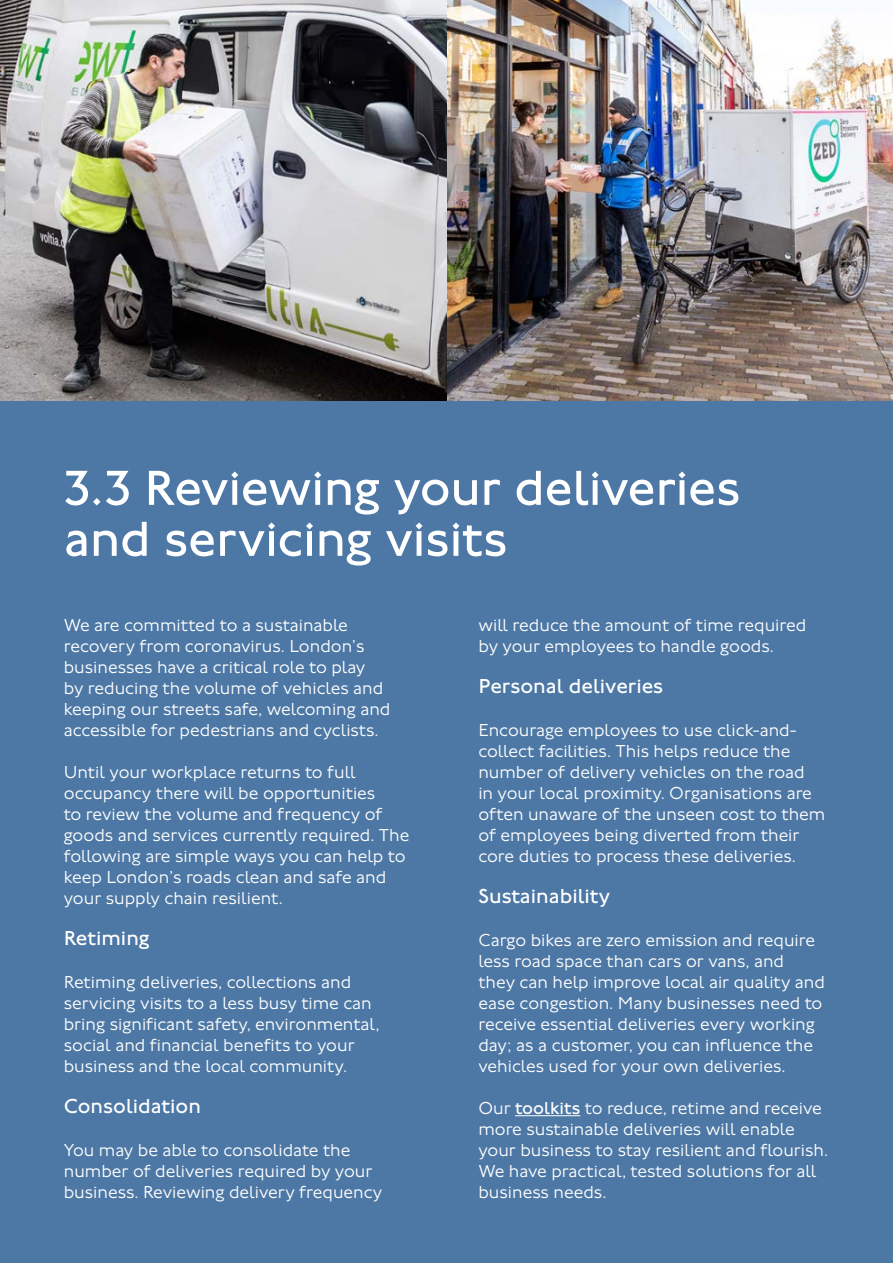
<style>
.page{position:relative;width:893px;height:1263px;background:#4d78a5}
.page>*{position:absolute;margin:0;border:0;box-sizing:border-box;transform-origin:0 0}
.Major_Heading_32_32{font:51px/51px "Johnston 100";letter-spacing:-.01em;color:#fff}
.BodyHeading_14_16_WH{font:21px "Johnston 100";color:#fff}
.Body_12_14_WO__P{font:300 18px/21px "Johnston 100";color:#fff}
.s1{font-weight:400}
</style>
<div class="page">
<img style="left:0;top:0;width:893px;height:400px">
<hr style="left:515px;top:1115px;width:65px;height:1px;background:#fff">
<h2 class="Major_Heading_32_32" style="left:64px;top:463px;width:678px">3.3 Reviewing your deliveries and servicing visits</h2>
<p class="Body_12_14_WO__P" style="left:64px;top:615px;width:328px">We are committed to a sustainable recovery from coronavirus. London’s businesses have a critical role to play<br>by reducing the volume of vehicles and keeping our streets safe, welcoming and accessible for pedestrians and cyclists.</p>
<p class="Body_12_14_WO__P" style="left:64px;top:762px;width:347px">Until your workplace returns to full occupancy there will be opportunities<br>to review the volume and frequency of goods and services currently required. The following are simple ways you can help to keep London’s roads clean and safe and your supply chain resilient.</p>
<h3 class="BodyHeading_14_16_WH" style="left:64px;top:926px;width:88px">Retiming</h3>
<p class="Body_12_14_WO__P" style="left:64px;top:972px;width:317px">Retiming deliveries, collections and servicing visits to a less busy time can bring significant safety, environmental, social and financial benefits to your business and the local community.</p>
<h3 class="BodyHeading_14_16_WH" style="left:64px;top:1094px;width:139px">Consolidation</h3>
<p class="Body_12_14_WO__P" style="left:64px;top:1140px;width:320px">You may be able to consolidate the number of deliveries required by your business. Reviewing delivery frequency</p>
<p class="Body_12_14_WO__P" style="left:478px;top:615px;width:329px">will reduce the amount of time required by your employees to handle goods.</p>
<h3 class="BodyHeading_14_16_WH" style="left:478px;top:674px;width:186px">Personal deliveries</h3>
<p class="Body_12_14_WO__P" style="left:478px;top:720px;width:348px">Encourage employees to use click-and&shy;collect facilities. This helps reduce the number of delivery vehicles on the road<br>in your local proximity. Organisations are often unaware of the unseen cost to them of employees being diverted from their core duties to process these deliveries.</p>
<h3 class="BodyHeading_14_16_WH" style="left:478px;top:884px;width:133px">Sustainability</h3>
<p class="Body_12_14_WO__P" style="left:478px;top:930px;width:348px">Cargo bikes are zero emission and require less road space than cars or vans, and they can help improve local air quality and ease congestion. Many businesses need to receive essential deliveries every working day; as a customer, you can influence the vehicles used for your own deliveries.</p>
<p class="Body_12_14_WO__P" style="left:478px;top:1098px;width:351px">Our <span class="s1">toolkits</span> to reduce, retime and receive more sustainable deliveries will enable your business to stay resilient and flourish.<br>We have practical, tested solutions for all business needs.</p>
</div>
